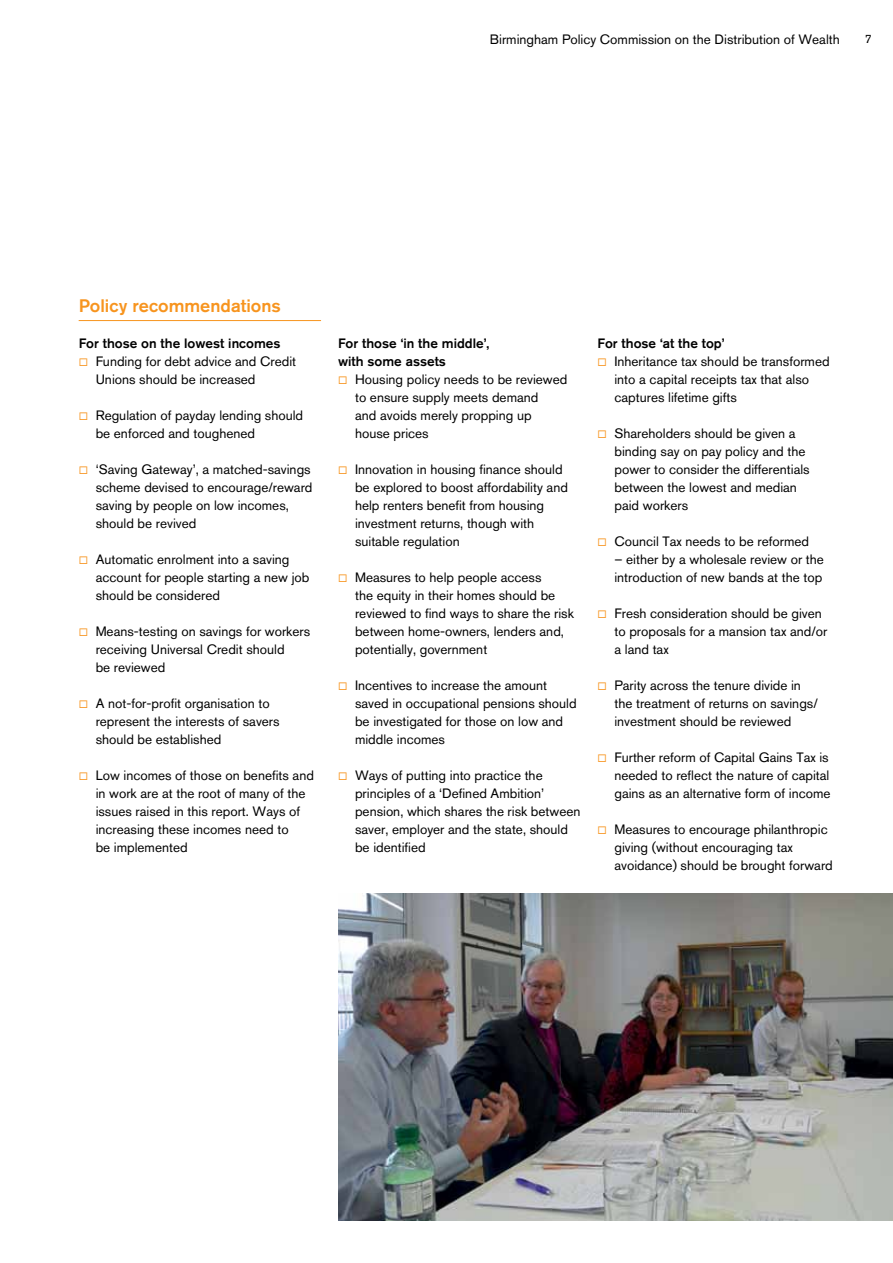
<style>
.page{position:relative;width:893px;height:1263px;background:#fff}
.page>*{position:absolute;margin:0;border:0;box-sizing:border-box;transform-origin:0 0}
.Report_Subs_1{font:500 18px "Akzidenz Grotesk BQ";color:#f7941e}
._03_Body_Copy{font:13.5px/18px "Akzidenz Grotesk BQ";color:#000}
._03_Body_Copy-2{font:500 13.5px/18px "Akzidenz Grotesk BQ";color:#000}
.t1{font:12px "Akzidenz Grotesk BQ";color:#000}
.s1{color:#f7941e}
</style>
<div class="page">
<hr style="left:79px;top:320px;width:242px;height:1px;background:#f7941e">
<img style="left:338px;top:893px;width:555px;height:327px">
<p class="_03_Body_Copy" style="left:490px;top:31px;width:351px">Birmingham Policy Commission on the Distribution of Wealth</p>
<p class="t1" style="left:865px;top:32px;width:8px">7</p>
<p class="Report_Subs_1" style="left:79px;top:294px;width:204px">Policy recommendations</p>
<p class="_03_Body_Copy-2" style="left:79px;top:334px;width:203px">For those on the lowest incomes</p>
<p class="_03_Body_Copy" style="left:96px;top:352px;width:202px;text-indent:-17px"><span class="s1">◻</span> Funding for debt advice and Credit<br>Unions should be increased</p>
<p class="_03_Body_Copy" style="left:96px;top:406px;width:209px;text-indent:-17px"><span class="s1">◻</span> Regulation of payday lending should be enforced and toughened</p>
<p class="_03_Body_Copy" style="left:96px;top:460px;width:218px;text-indent:-17px"><span class="s1">◻</span> ‘Saving Gateway’, a matched-savings scheme devised to encourage/reward saving by people on low incomes, should be revived</p>
<p class="_03_Body_Copy" style="left:96px;top:550px;width:215px;text-indent:-17px"><span class="s1">◻</span> Automatic enrolment into a saving account for people starting a new job should be considered</p>
<p class="_03_Body_Copy" style="left:96px;top:622px;width:216px;text-indent:-17px"><span class="s1">◻</span> Means-testing on savings for workers receiving Universal Credit should<br>be reviewed</p>
<p class="_03_Body_Copy" style="left:96px;top:694px;width:185px;text-indent:-17px"><span class="s1">◻</span> A not-for-profit organisation to represent the interests of savers should be established</p>
<p class="_03_Body_Copy" style="left:96px;top:766px;width:220px;text-indent:-17px"><span class="s1">◻</span> Low incomes of those on benefits and in work are at the root of many of the issues raised in this report. Ways of increasing these incomes need to<br>be implemented</p>
<p class="_03_Body_Copy-2" style="left:338px;top:333px;width:153px">For those ‘in the middle’, with some assets</p>
<p class="_03_Body_Copy" style="left:355px;top:370px;width:214px;text-indent:-17px"><span class="s1">◻</span> Housing policy needs to be reviewed to ensure supply meets demand<br>and avoids merely propping up house prices</p>
<p class="_03_Body_Copy" style="left:355px;top:460px;width:214px;text-indent:-17px"><span class="s1">◻</span> Innovation in housing finance should be explored to boost affordability and help renters benefit from housing investment returns, though with suitable regulation</p>
<p class="_03_Body_Copy" style="left:355px;top:568px;width:220px;text-indent:-17px"><span class="s1">◻</span> Measures to help people access<br>the equity in their homes should be reviewed to find ways to share the risk between home-owners, lenders and, potentially, government</p>
<p class="_03_Body_Copy" style="left:355px;top:676px;width:223px;text-indent:-17px"><span class="s1">◻</span> Incentives to increase the amount saved in occupational pensions should be investigated for those on low and middle incomes</p>
<p class="_03_Body_Copy" style="left:355px;top:766px;width:227px;text-indent:-17px"><span class="s1">◻</span> Ways of putting into practice the principles of a ‘Defined Ambition’ pension, which shares the risk between saver, employer and the state, should be identified</p>
<p class="_03_Body_Copy-2" style="left:597px;top:333px;width:129px">For those ‘at the top’</p>
<p class="_03_Body_Copy" style="left:614px;top:352px;width:217px;text-indent:-17px"><span class="s1">◻</span> Inheritance tax should be transformed into a capital receipts tax that also captures lifetime gifts</p>
<p class="_03_Body_Copy" style="left:614px;top:424px;width:197px;text-indent:-17px"><span class="s1">◻</span> Shareholders should be given a binding say on pay policy and the power to consider the differentials between the lowest and median paid workers</p>
<p class="_03_Body_Copy" style="left:597px;top:532px;width:213px"><span class="s1">◻</span> Council Tax needs to be reformed</p>
<p class="_03_Body_Copy" style="left:614px;top:550px;width:211px">– either by a wholesale review or the introduction of new bands at the top</p>
<p class="_03_Body_Copy" style="left:614px;top:604px;width:214px;text-indent:-17px"><span class="s1">◻</span> Fresh consideration should be given to proposals for a mansion tax and/or a land tax</p>
<p class="_03_Body_Copy" style="left:614px;top:676px;width:205px;text-indent:-17px"><span class="s1">◻</span> Parity across the tenure divide in the treatment of returns on savings/ investment should be reviewed</p>
<p class="_03_Body_Copy" style="left:614px;top:748px;width:218px;text-indent:-17px"><span class="s1">◻</span> Further reform of Capital Gains Tax is needed to reflect the nature of capital gains as an alternative form of income</p>
<p class="_03_Body_Copy" style="left:614px;top:820px;width:220px;text-indent:-17px"><span class="s1">◻</span> Measures to encourage philanthropic giving (without encouraging tax avoidance) should be brought forward</p>
</div>
